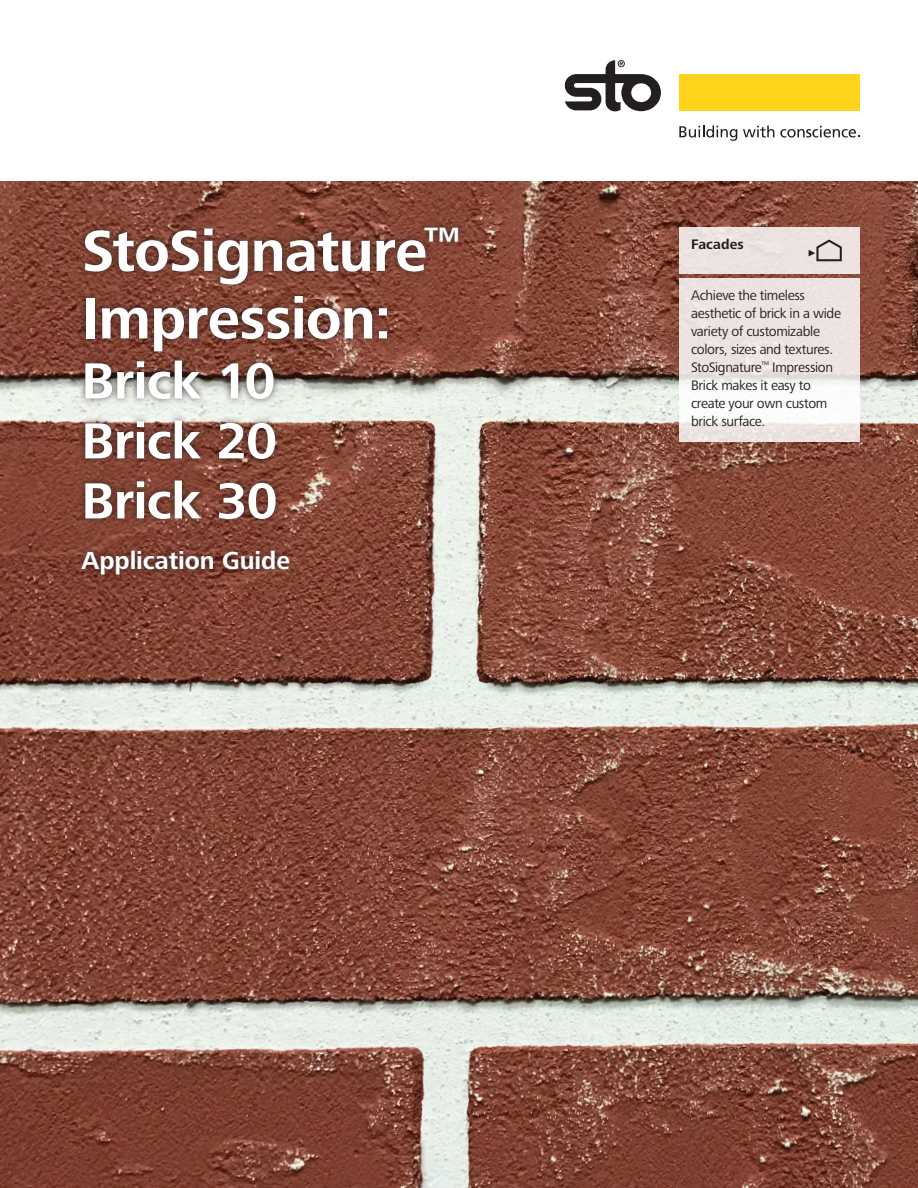
<style>
.page{position:relative;width:918px;height:1188px;background:#fff}
.page>*{position:absolute;margin:0;border:0;box-sizing:border-box;transform-origin:0 0}
._01_HeadlineTitelsei{font:700 60px "Frutiger Next LTW1 G";letter-spacing:-.015em;color:#fff}
._01_HeadlineTitelsei-2{font:700 52.5px "Frutiger Next LTW1 G";letter-spacing:-.01em;color:#fff}
._01_HeadlineTitelsei-3{font:700 25.5px "Frutiger Next LTW1 G";letter-spacing:-.005em;color:#fff}
._02_Fließtext_Navi_9{font:14.25px/18px "Frutiger Next LTW1 G";letter-spacing:-.025em;color:#231f20}
._02_Fließtext_Navi_9-2{font:700 14.25px "Frutiger Next LTW1 G";letter-spacing:.005em;color:#231f20}
</style>
<div class="page">
<img style="left:0;top:182px;width:918px;height:1006px">
<svg style="left:679px;top:278px;width:180px;height:164px;fill:#eee4e2"></svg>
<div style="left:679px;top:228px;width:180px;height:46px;background:#ece3e0"></div>
<svg style="left:809px;top:240px;width:33px;height:21px"></svg>
<div style="left:679px;top:74px;width:181px;height:37px;background:#fed41d"></div>
<svg style="left:565px;top:60px;width:96px;height:52px"></svg>
<svg style="left:679px;top:125px;width:58px;height:16px"></svg>
<svg style="left:743px;top:125px;width:31px;height:13px"></svg>
<svg style="left:780px;top:126px;width:80px;height:12px"></svg>
<div style="left:74px;top:220px;width:391px;height:362px;background:#231f20;opacity:.75"></div>
<p class="_01_HeadlineTitelsei" style="left:82px;top:217px;width:380px">StoSignature<sup>™</sup></p>
<p class="_01_HeadlineTitelsei" style="left:82px;top:284px;width:312px">Impression:</p>
<p class="_01_HeadlineTitelsei-2" style="left:82px;top:351px;width:195px">Brick 10</p>
<p class="_01_HeadlineTitelsei-2" style="left:82px;top:411px;width:197px">Brick 20</p>
<p class="_01_HeadlineTitelsei-2" style="left:82px;top:471px;width:197px">Brick 30</p>
<p class="_01_HeadlineTitelsei-3" style="left:82px;top:546px;width:210px">Application Guide</p>
<p class="_02_Fließtext_Navi_9-2" style="left:691px;top:237px;width:54px">Facades</p>
<p class="_02_Fließtext_Navi_9" style="left:691px;top:287px;width:151px">Achieve the timeless aesthetic of brick in a wide variety of customizable colors, sizes and textures.<br>StoSignature<sup>™</sup> Impression<br>Brick makes it easy to create your own custom brick surface.</p>
</div>
